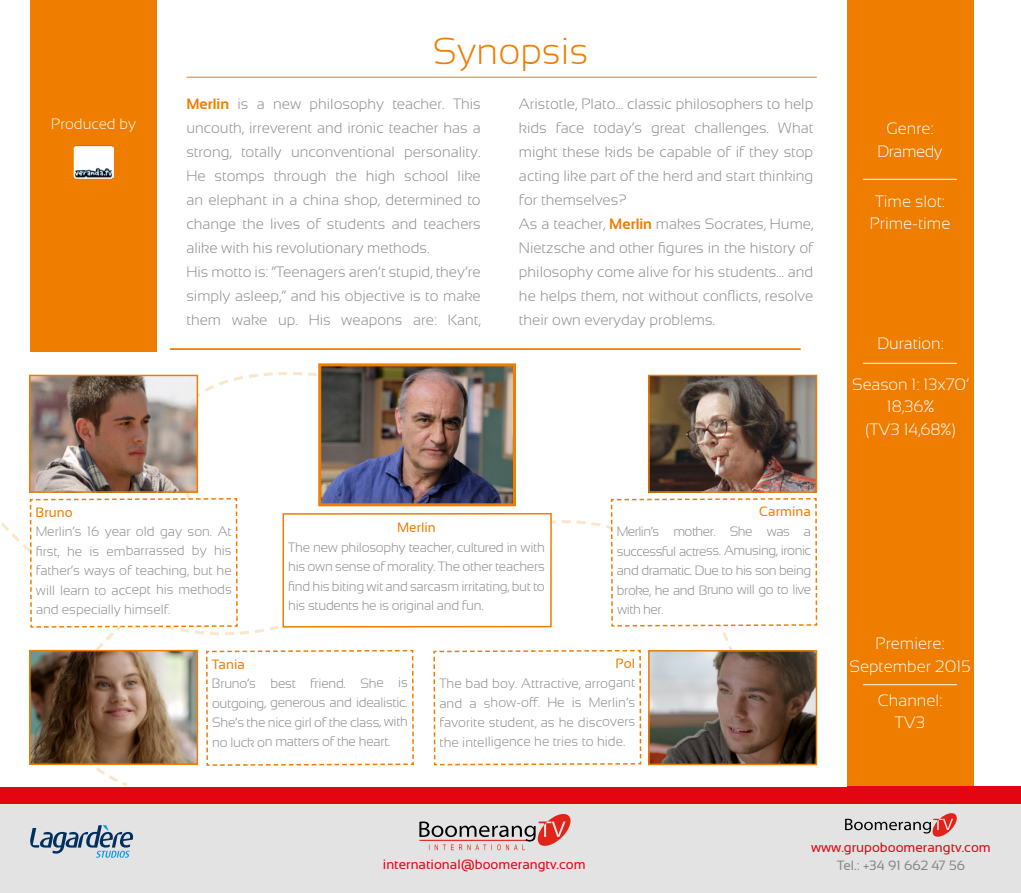
<style>
.page{position:relative;width:1021px;height:893px;background:#fff}
.page>*{position:absolute;margin:0;border:0;box-sizing:border-box;transform-origin:0 0}
.t1{font:300 37.5px "Sansation";color:#ef7d00}
.t2{font:300 16.5px/22.5px "Sansation";color:#fff;text-align:center}
.t3{font:300 16.5px/22.5px "Sansation";letter-spacing:-.025em;color:#fff;text-align:center}
.t4{font:300 15px/24px "Sansation";color:#878786}
.t5{font:300 15px "Sansation";color:#fff}
.t6{font:300 13.5px/19.5px "Sansation";letter-spacing:-.02em;color:#878786;text-align:justify}
.t7{font:13.5px "Sansation";color:#e30512}
.t8{font:13.5px "Sansation";letter-spacing:-.005em;color:#ef7d00}
.t9{font:13.5px "Sansation";color:#878786}
.s1{font-weight:700;color:#ef7d00}
</style>
<div class="page">
<div style="left:31px;top:0;width:126px;height:352px;background:#ef7d00"></div>
<div style="left:847px;top:0;width:126px;height:787px;background:#ef7d00"></div>
<div style="left:0;top:804px;width:1020px;height:89px;background:#e3e3e3"></div>
<div style="left:0;top:787px;width:1020px;height:17px;background:#e30512"></div>
<hr style="left:186px;top:77px;width:630px;height:1px;background:#ef7d00">
<hr style="left:170px;top:349px;width:630px;height:1px;background:#ef7d00">
<svg style="left:29px;top:372px;width:789px;height:413px"></svg>
<hr style="left:863px;top:179px;width:93px;height:1px;background:#fff">
<img style="left:74px;top:146px;width:39px;height:33px">
<img style="left:32px;top:653px;width:163px;height:109px">
<div style="left:29px;top:650px;width:169px;height:115px;border:2px solid #ef7d00"></div>
<img style="left:651px;top:378px;width:163px;height:112px">
<div style="left:648px;top:375px;width:169px;height:118px;border:2px solid #ef7d00"></div>
<img style="left:651px;top:653px;width:163px;height:109px">
<div style="left:648px;top:650px;width:169px;height:115px;border:2px solid #ef7d00"></div>
<hr style="left:863px;top:363px;width:93px;height:1px;background:#fff">
<hr style="left:863px;top:684px;width:93px;height:1px;background:#fff">
<div style="left:283px;top:514px;width:268px;height:113px;background:#fff"></div>
<div style="left:282px;top:513px;width:270px;height:115px;border:2px solid #ef7d00"></div>
<img style="left:322px;top:367px;width:190px;height:135px">
<div style="left:318px;top:363px;width:198px;height:143px;border:3px solid #ef7d00"></div>
<img style="left:32px;top:378px;width:163px;height:112px">
<div style="left:29px;top:375px;width:169px;height:118px;border:2px solid #ef7d00"></div>
<svg style="left:419px;top:814px;width:152px;height:36px"></svg>
<svg style="left:845px;top:813px;width:112px;height:24px"></svg>
<svg style="left:30px;top:825px;width:103px;height:33px"></svg>
<p class="t5" style="left:51px;top:115px;width:86px">Produced by</p>
<h1 class="t1" style="left:433px;top:30px;width:157px">Synopsis</h1>
<p class="t4" style="left:519px;top:92px;width:296px">Aristotle, Plato… classic philosophers to help kids face today’s great challenges. What might these kids be capable of if they stop acting like part of the herd and start thinking for themselves?<br>As a teacher, <span class="s1">Merlin</span> makes Socrates, Hume, Nietzsche and other figures in the history of philosophy come alive for his students… and he helps them, not without conflicts, resolve their own everyday problems.</p>
<p class="t4" style="left:186px;top:92px;width:296px"><span class="s1">Merlin</span> is a new philosophy teacher. This uncouth, irreverent and ironic teacher has a strong, totally unconventional personality.<br>He stomps through the high school like an elephant in a china shop, determined to change the lives of students and teachers alike with his revolutionary methods.<br>His motto is: “Teenagers aren’t stupid, they’re simply asleep,” and his objective is to make them wake up. His weapons are: Kant,</p>
<p class="t8" style="left:36px;top:505px;width:39px">Bruno</p>
<p class="t6" style="left:36px;top:522px;width:198px">Merlin’s 16 year old gay son. At first, he is embarrassed by his father’s ways of teaching, but he will learn to accept his methods and especially himself.</p>
<p class="t8" style="left:397px;top:520px;width:40px">Merlin</p>
<p class="t6" style="left:288px;top:537px;width:258px">The new philosophy teacher, cultured in with his own sense of morality. The other teachers find his biting wit and sarcasm irritating, but to his students he is original and fun.</p>
<p class="t8" style="left:759px;top:504px;width:53px">Carmina</p>
<p class="t6" style="left:616px;top:522px;width:196px">Merlin’s mother. She was a successful actress. Amusing, ironic and dramatic. Due to his son being broke, he and Bruno will go to live with her.</p>
<p class="t8" style="left:212px;top:656px;width:35px">Tania</p>
<p class="t6" style="left:212px;top:673px;width:198px">Bruno’s best friend. She is outgoing, generous and idealistic.<br>She’s the nice girl of the class, with no luck on matters of the heart.</p>
<p class="t8" style="left:615px;top:656px;width:21px">Pol</p>
<p class="t6" style="left:439px;top:673px;width:198px">The bad boy. Attractive, arrogant and a show-off. He is Merlin’s favorite student, as he discovers the intelligence he tries to hide.</p>
<p class="t3" style="left:877px;top:117px;width:67px">Genre:<br>Dramedy</p>
<p class="t2" style="left:869px;top:190px;width:82px">Time slot:<br>Prime-time</p>
<p class="t2" style="left:877px;top:332px;width:68px">Duration:</p>
<p class="t2" style="left:852px;top:373px;width:118px">Season 1: 13x70’<br>18,36%<br>(TV3 14,68%)</p>
<p class="t2" style="left:849px;top:632px;width:123px">Premiere:<br>September 2015</p>
<p class="t2" style="left:877px;top:689px;width:66px">Channel:<br>TV3</p>
<p class="t7" style="left:383px;top:857px;width:204px">international@boomerangtv.com</p>
<p class="t7" style="left:811px;top:840px;width:181px">www.grupoboomerangtv.com</p>
<p class="t9" style="left:836px;top:858px;width:130px">Tel.: +34 91 662 47 56</p>
</div>
